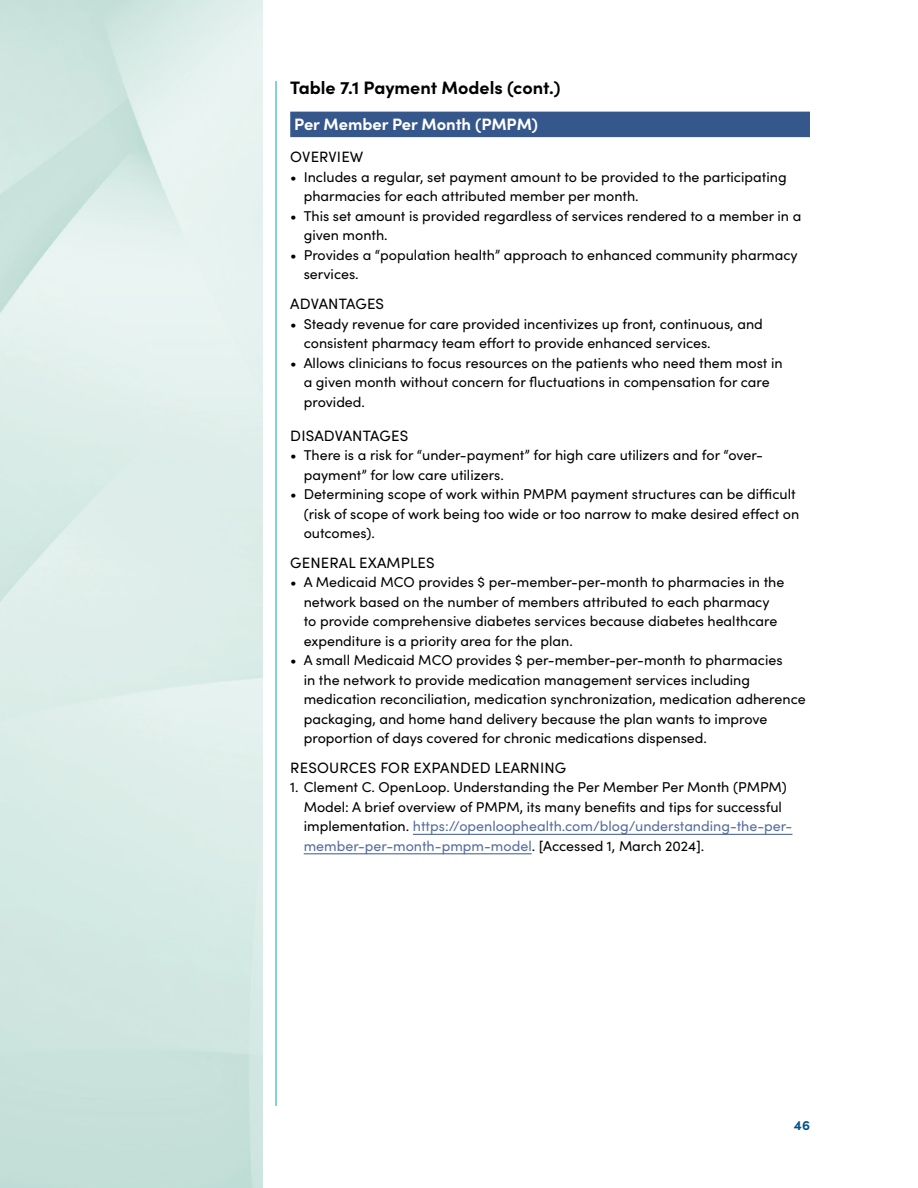
<style>
.page{position:relative;width:918px;height:1188px;background:#fff}
.page>*{position:absolute;margin:0;border:0;box-sizing:border-box;transform-origin:0 0}
.t1{font:700 18px "Sofia Pro";color:#000}
.t2{font:700 16.5px "Sofia Pro";color:#fff}
.t3{font:15px "Sofia Pro";letter-spacing:.01em;color:#000}
.t4{font:14.25px/19.5px "Sofia Pro";color:#000}
.t5{font:700 13.5px "Sofia Pro";color:#00538b}
.s1{color:#566e9e}
</style>
<div class="page">
<hr style="left:276px;top:81px;width:1px;height:1025px;background:#0ca89e">
<div style="left:290px;top:112px;width:520px;height:25px;background:#36578c"></div>
<hr style="left:413px;top:834px;width:379px;height:1px;background:#36578c">
<hr style="left:304px;top:853px;width:228px;height:1px;background:#36578c">
<p class="t1" style="left:290px;top:74px;width:272px">Table 7.1 Payment Models (cont.)</p>
<p class="t2" style="left:294px;top:112px;width:245px">Per Member Per Month (PMPM)</p>
<p class="t3" style="left:290px;top:146px;width:75px">OVERVIEW</p>
<p class="t4" style="left:304px;top:166px;width:484px;text-indent:-13px">• Includes a regular, set payment amount to be provided to the participating pharmacies for each attributed member per month.</p>
<p class="t4" style="left:304px;top:205px;width:499px;text-indent:-13px">• This set amount is provided regardless of services rendered to a member in a given month.</p>
<p class="t4" style="left:304px;top:244px;width:496px;text-indent:-13px">• Provides a “population health” approach to enhanced community pharmacy services.</p>
<p class="t3" style="left:290px;top:293px;width:95px">ADVANTAGES</p>
<p class="t4" style="left:304px;top:313px;width:461px;text-indent:-13px">• Steady revenue for care provided incentivizes up front, continuous, and consistent pharmacy team effort to provide enhanced services.</p>
<p class="t4" style="left:304px;top:352px;width:480px;text-indent:-13px">• Allows clinicians to focus resources on the patients who need them most in a given month without concern for fluctuations in compensation for care provided.</p>
<p class="t3" style="left:290px;top:424px;width:119px">DISADVANTAGES</p>
<p class="t4" style="left:304px;top:445px;width:461px;text-indent:-13px">• There is a risk for “under-payment” for high care utilizers and for “over&shy;payment” for low care utilizers.</p>
<p class="t4" style="left:304px;top:484px;width:497px;text-indent:-13px">• Determining scope of work within PMPM payment structures can be difficult (risk of scope of work being too wide or too narrow to make desired effect on outcomes).</p>
<p class="t3" style="left:290px;top:551px;width:146px">GENERAL EXAMPLES</p>
<p class="t4" style="left:304px;top:572px;width:482px;text-indent:-13px">• A Medicaid MCO provides $ per-member-per-month to pharmacies in the network based on the number of members attributed to each pharmacy to provide comprehensive diabetes services because diabetes healthcare expenditure is a priority area for the plan.</p>
<p class="t4" style="left:304px;top:650px;width:503px;text-indent:-13px">• A small Medicaid MCO provides $ per-member-per-month to pharmacies<br>in the network to provide medication management services including medication reconciliation, medication synchronization, medication adherence packaging, and home hand delivery because the plan wants to improve proportion of days covered for chronic medications dispensed.</p>
<p class="t3" style="left:290px;top:757px;width:278px">RESOURCES FOR EXPANDED LEARNING</p>
<p class="t4" style="left:304px;top:777px;width:490px;text-indent:-13px">1. Clement C. OpenLoop. Understanding the Per Member Per Month (PMPM)<br>Model: A brief overview of PMPM, its many benefits and tips for successful implementation. <span class="s1">https://openloophealth.com/blog/understanding-the-per&shy;member-per-month-pmpm-model</span>. [Accessed 1, March 2024].</p>
<p class="t5" style="left:794px;top:1115px;width:18px">46</p>
</div>
